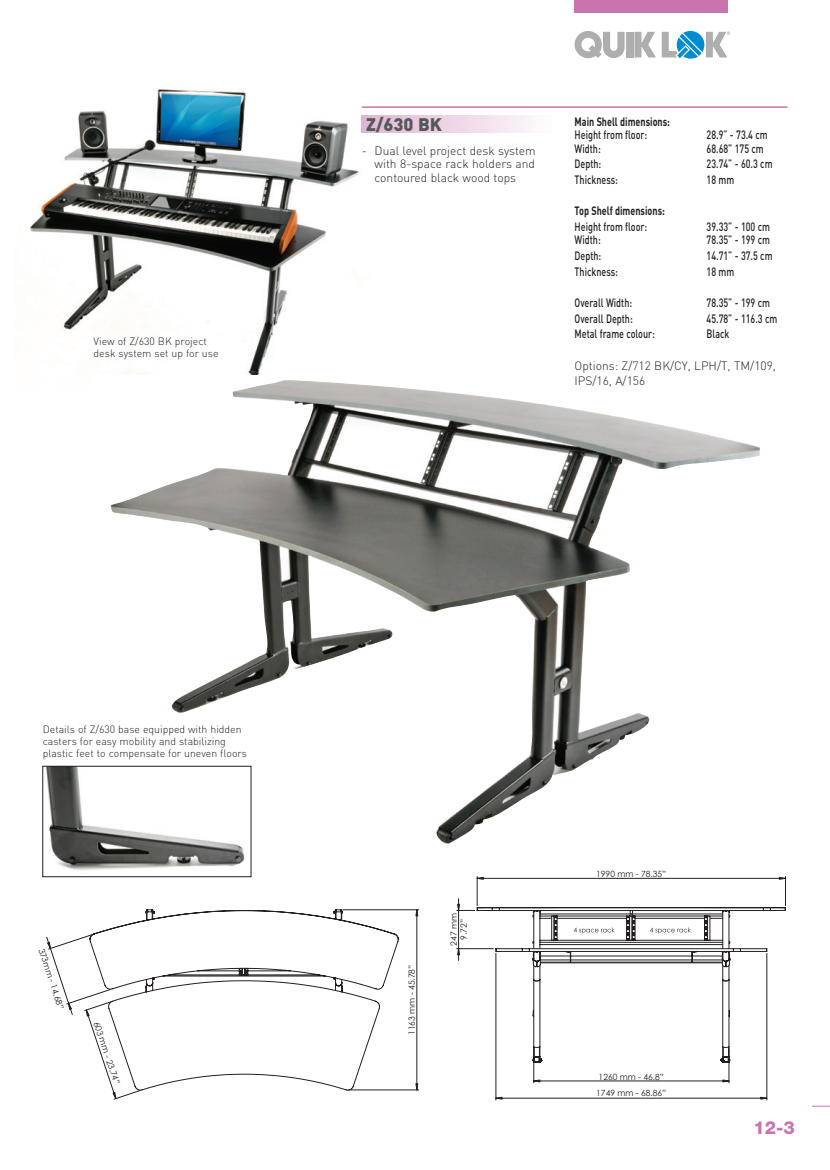
<style>
.page{position:relative;width:830px;height:1170px;background:#fff}
.page>*{position:absolute;margin:0;border:0;box-sizing:border-box;transform-origin:0 0}
.Nome{font:900 18px "DIN";color:#57585a}
.Normale{font:800 18px "Helvetica Neue LT Std";color:#ca74af}
.Caratteristiche{font:500 12px "DIN";color:#231f20;scale:.75 1}
.Descrizione{font:300 12px/13.5px "DIN";color:#231f20;text-align:justify}
.Descr_Lunga{font:300 12px/14.4px "DIN";color:#231f20}
.Caratteristiche-2{font:700 12px "DIN";color:#231f20;scale:.75 1}
.Normale-2{font:300 10.5px/12px "DIN";color:#231f20}
.t1{font:8.55px/10.2px "Century Gothic";color:#231f20;text-align:center}
</style>
<div class="page">
<svg style="left:634px;top:32px;width:21px;height:25px"></svg>
<div style="left:625px;top:32px;width:7px;height:25px;background:#aeaeae"></div>
<svg style="left:661px;top:31px;width:68px;height:28px"></svg>
<svg style="left:574px;top:31px;width:50px;height:27px"></svg>
<hr style="left:753px;top:1105px;width:76px;height:1px;background:#ca74af">
<div style="left:574px;top:0;width:153px;height:13px;background:#ca74af"></div>
<img style="left:30px;top:89px;width:341px;height:286px">
<img style="left:110px;top:380px;width:649px;height:463px">
<div style="left:361px;top:116px;width:192px;height:17px;background:linear-gradient(to right,#e0b4d3,#fdfcfd)"></div>
<hr style="left:361px;top:106px;width:426px;height:2px;background:#ca74af">
<img style="left:45px;top:768px;width:203px;height:102px">
<div style="left:43px;top:766px;width:208px;height:110px;border:1px solid #231f20"></div>
<div style="left:446px;top:863px;width:365px;height:244px;background:#fff"></div>
<hr style="left:495px;top:1097px;width:271px;height:1px;background:#231f20">
<hr style="left:495px;top:953px;width:1px;height:146px;background:#231f20">
<hr style="left:766px;top:953px;width:1px;height:146px;background:#231f20">
<svg style="left:760px;top:1096px;width:6px;height:3px"></svg>
<svg style="left:495px;top:1096px;width:7px;height:3px"></svg>
<svg style="left:456px;top:877px;width:329px;height:185px"></svg>
<svg style="left:471px;top:876px;width:258px;height:206px"></svg>
<svg style="left:342px;top:909px;width:56px;height:181px"></svg>
<hr style="left:416px;top:909px;width:1px;height:180px;background:#231f20">
<hr style="left:343px;top:909px;width:75px;height:1px;background:#231f20">
<hr style="left:348px;top:1089px;width:70px;height:1px;background:#231f20">
<svg style="left:46px;top:909px;width:296px;height:191px"></svg>
<svg style="left:415px;top:1083px;width:3px;height:7px"></svg>
<svg style="left:415px;top:909px;width:3px;height:7px"></svg>
<p class="Normale-2" style="left:94px;top:335px;width:126px">View of Z/630 BK project desk system set up for use</p>
<p class="Nome" style="left:366px;top:112px;width:77px">Z/630 BK</p>
<p class="Descrizione" style="left:374px;top:144px;width:162px;text-indent:-13px">- Dual level project desk system with 8-space rack holders and contoured black wood tops</p>
<p class="Caratteristiche-2" style="left:574px;top:113px;width:129px">Main Shell dimensions:</p>
<p class="Caratteristiche" style="left:574px;top:127px;width:98px">Height from floor:</p>
<p class="Caratteristiche" style="left:706px;top:127px;width:83px">28.9” - 73.4 cm</p>
<p class="Caratteristiche" style="left:574px;top:141px;width:36px">Width:</p>
<p class="Caratteristiche" style="left:706px;top:141px;width:78px">68.68” 175 cm</p>
<p class="Caratteristiche" style="left:574px;top:156px;width:37px">Depth:</p>
<p class="Caratteristiche" style="left:706px;top:156px;width:89px">23.74” - 60.3 cm</p>
<p class="Caratteristiche" style="left:574px;top:172px;width:59px">Thickness:</p>
<p class="Caratteristiche" style="left:706px;top:172px;width:39px">18 mm</p>
<p class="Caratteristiche-2" style="left:574px;top:203px;width:122px">Top Shelf dimensions:</p>
<p class="Caratteristiche" style="left:574px;top:219px;width:98px">Height from floor:</p>
<p class="Caratteristiche" style="left:706px;top:219px;width:86px">39.33” - 100 cm</p>
<p class="Caratteristiche" style="left:574px;top:232px;width:36px">Width:</p>
<p class="Caratteristiche" style="left:706px;top:232px;width:86px">78.35” - 199 cm</p>
<p class="Caratteristiche" style="left:574px;top:248px;width:37px">Depth:</p>
<p class="Caratteristiche" style="left:706px;top:248px;width:89px">14.71” - 37.5 cm</p>
<p class="Caratteristiche" style="left:574px;top:263px;width:59px">Thickness:</p>
<p class="Caratteristiche" style="left:706px;top:263px;width:39px">18 mm</p>
<p class="Caratteristiche" style="left:574px;top:295px;width:78px">Overall Width:</p>
<p class="Caratteristiche" style="left:706px;top:295px;width:86px">78.35” - 199 cm</p>
<p class="Caratteristiche" style="left:574px;top:310px;width:79px">Overall Depth:</p>
<p class="Caratteristiche" style="left:706px;top:310px;width:96px">45.78” - 116.3 cm</p>
<p class="Caratteristiche" style="left:574px;top:326px;width:108px">Metal frame colour:</p>
<p class="Caratteristiche" style="left:706px;top:326px;width:32px">Black</p>
<p class="Descr_Lunga" style="left:574px;top:358px;width:203px">Options: Z/712 BK/CY, LPH/T, TM/109,<br>IPS/16, A/156</p>
<p class="Normale-2" style="left:43px;top:723px;width:206px">Details of Z/630 base equipped with hidden casters for easy mobility and stabilizing plastic feet to compensate for uneven floors</p>
<p class="t1" style="left:47px;top:946px;width:65px;rotate:72deg">373mm - 14.68”</p>
<p class="t1" style="left:102px;top:1019px;width:67px;rotate:72deg">603 mm - 23.74”</p>
<p class="t1" style="left:406px;top:1034px;width:72px;rotate:-90deg">1163 mm - 45.78”</p>
<p class="t1" style="left:448px;top:945px;width:34px;rotate:-90deg">247 mm<br>9.72”</p>
<p class="t1" style="left:596px;top:868px;width:72px">1990 mm - 78.35”</p>
<p class="t1" style="left:596px;top:1068px;width:72px;line-height:16.5px;text-align:left">1260 mm - 46.8”<br>1749 mm - 68.86”</p>
<p class="Normale" style="left:753px;top:1116px;width:43px">12-3</p>
</div>
